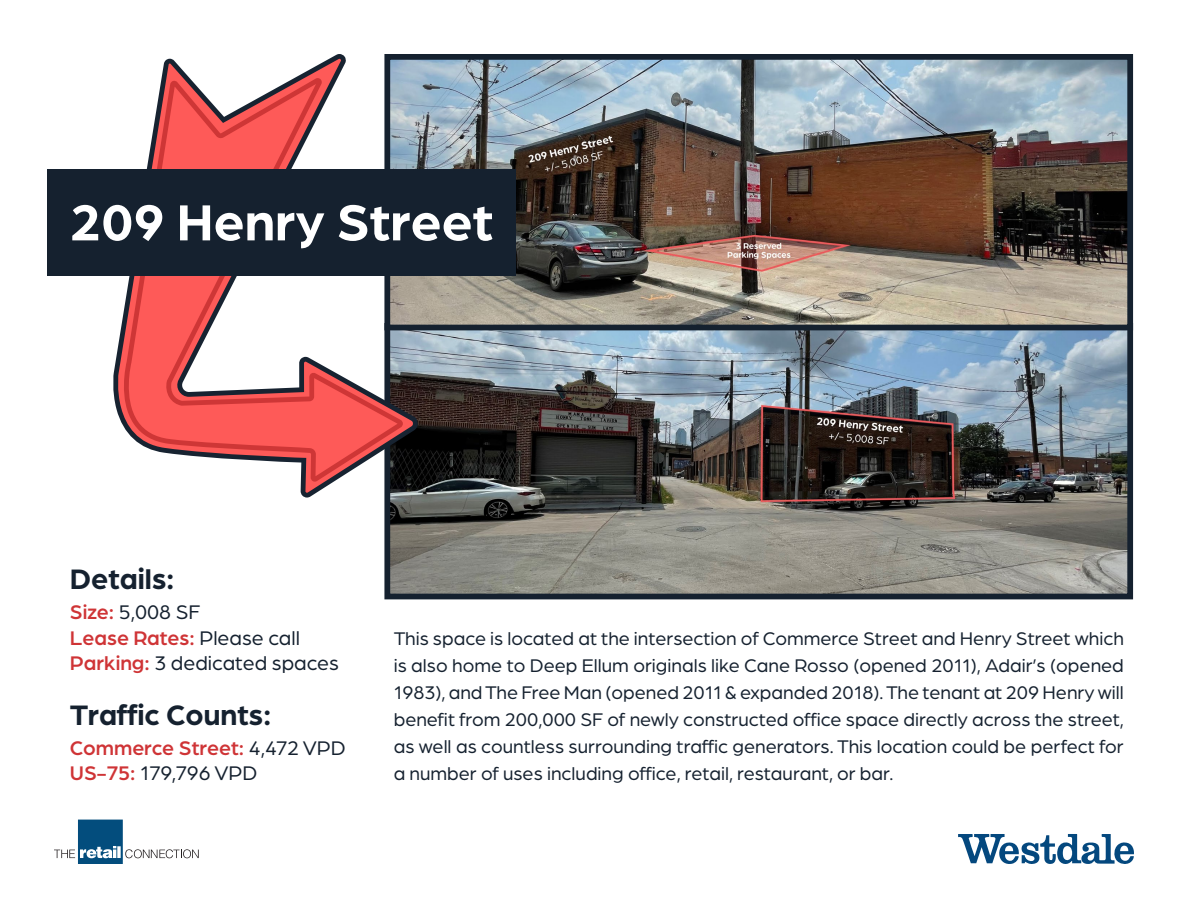
<style>
.page{position:relative;width:1188px;height:918px;background:#fff}
.page>*{position:absolute;margin:0;border:0;box-sizing:border-box;transform-origin:0 0}
.t1{font:700 54px "Arboria";color:#fff}
.t2{font:700 30px "Arboria";color:#15212f}
.t3{font:21px "Arboria";color:#15212f}
.t4{font:500 21px "Arboria";color:#cf3436}
.t5{font:19.5px/27px "Arboria";color:#15212f;text-align:justify}
.s1{font-weight:500;color:#cf3436}
.s2{font-weight:400;color:#15212f}
</style>
<div class="page">
<img style="left:391px;top:330px;width:735px;height:262px">
<div style="left:384px;top:323px;width:749px;height:276px;border:6px solid #15212f"></div>
<img style="left:418px;top:61px;width:708px;height:262px">
<div style="left:384px;top:54px;width:749px;height:276px;border:6px solid #15212f"></div>
<svg style="left:161px;top:54px;width:257px;height:444px"></svg>
<svg style="left:118px;top:78px;width:285px;height:404px"></svg>
<div style="left:47px;top:170px;width:469px;height:106px;background:#15212f"></div>
<svg style="left:54px;top:820px;width:145px;height:44px"></svg>
<svg style="left:958px;top:834px;width:176px;height:30px"></svg>
<p class="t1" style="left:70px;top:185px;width:425px">209 Henry Street</p>
<p class="t2" style="left:70px;top:559px;width:106px">Details:</p>
<p class="t3" style="left:70px;top:599px;width:132px"><span class="s1">Size:</span> 5,008 SF</p>
<p class="t4" style="left:70px;top:624px;width:232px">Lease Rates: <span class="s2">Please call</span></p>
<p class="t3" style="left:70px;top:649px;width:271px"><span class="s1">Parking:</span> 3 dedicated spaces</p>
<p class="t2" style="left:70px;top:694px;width:203px">Traffic Counts:</p>
<p class="t4" style="left:70px;top:734px;width:277px">Commerce Street: <span class="s2">4,472 VPD</span></p>
<p class="t3" style="left:70px;top:760px;width:189px"><span class="s1">US-75:</span> 179,796 VPD</p>
<p class="t5" style="left:394px;top:624px;width:732px">This space is located at the intersection of Commerce Street and Henry Street which is also home to Deep Ellum originals like Cane Rosso (opened 2011), Adair’s (opened 1983), and The Free Man (opened 2011 &amp; expanded 2018). The tenant at 209 Henry will benefit from 200,000 SF of newly constructed office space directly across the street, as well as countless surrounding traffic generators. This location could be perfect for a number of uses including office, retail, restaurant, or bar.</p>
</div>
